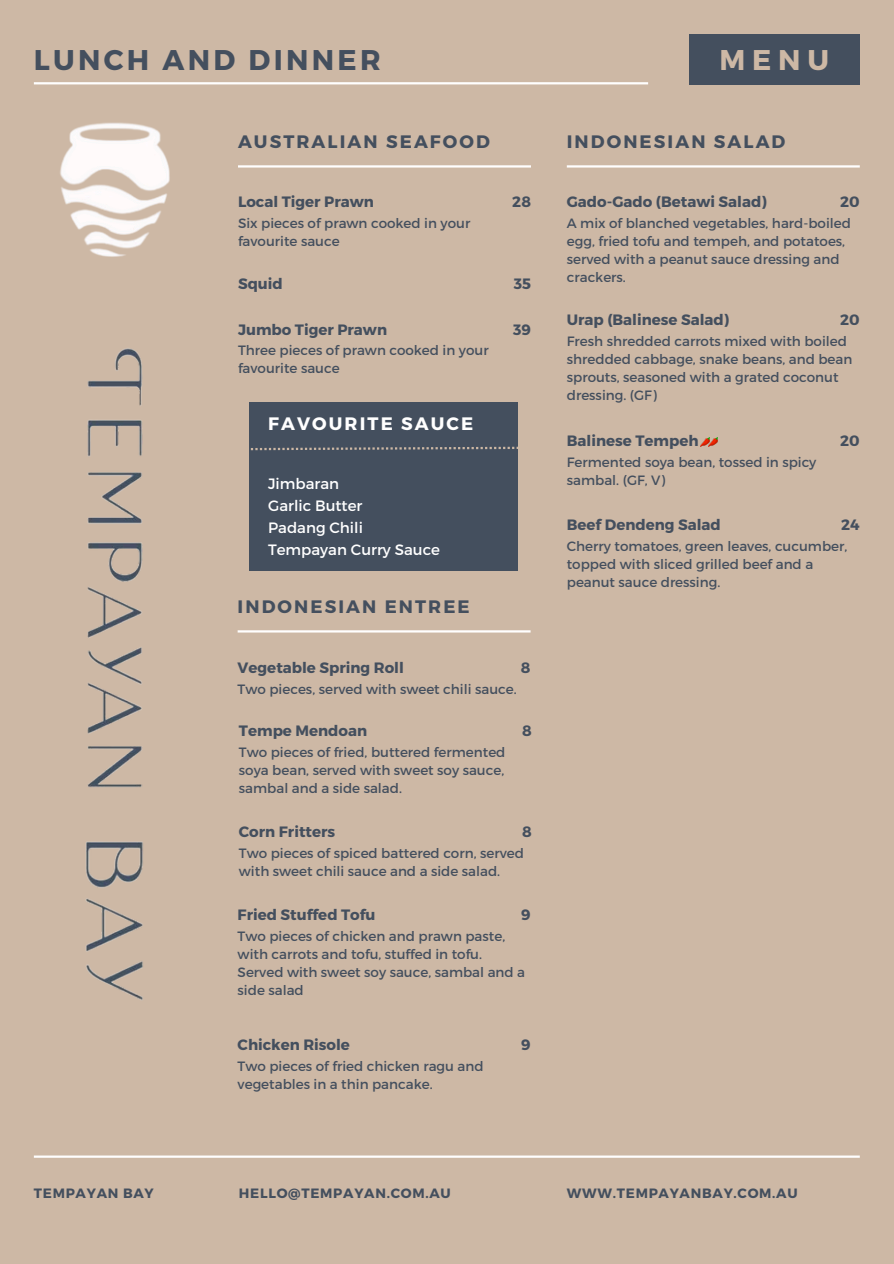
<style>
.page{position:relative;width:894px;height:1264px;background:#fff}
.page>*{position:absolute;margin:0;border:0;box-sizing:border-box;transform-origin:0 0}
.t1{font:700 28.5px "Montserrat";letter-spacing:.115em;color:#444f5e}
.t2{font:700 28.5px "Montserrat";color:#cdb8a5}
.t3{font:700 18px "Montserrat";letter-spacing:.115em;color:#444f5e}
.t4{font:700 18px "Montserrat";letter-spacing:.115em;color:#fff}
.t5{font:700 15px "Montserrat";color:#444f5e}
.t6{font:15px "Montserrat";color:#fff}
.t7{font:13.5px/18px "Montserrat";color:#444f5e}
.t8{font:700 13.5px "Montserrat";letter-spacing:.055em;color:#444f5e}
</style>
<div class="page">
<div style="left:0;top:0;width:893px;height:1263px;background:#cdb8a5"></div>
<hr style="left:34px;top:1155px;width:825px;height:2px;background:#fffefe">
<hr style="left:34px;top:82px;width:614px;height:2px;background:#fffefe">
<hr style="left:238px;top:165px;width:293px;height:2px;background:#fffefe">
<div style="left:688px;top:34px;width:171px;height:50px;background:#444f5e"></div>
<div style="left:249px;top:402px;width:268px;height:169px;background:#444f5e"></div>
<svg style="left:251px;top:447px;width:267px;height:3px"></svg>
<hr style="left:237px;top:630px;width:293px;height:2px;background:#fffefe">
<img style="left:60px;top:122px;width:110px;height:135px">
<img style="left:87px;top:348px;width:56px;height:439px">
<img style="left:86px;top:841px;width:57px;height:159px">
<hr style="left:566px;top:165px;width:293px;height:2px;background:#fffefe">
<svg style="left:700px;top:437px;width:17px;height:9px"></svg>
<h4 class="t1" style="left:34px;top:41px;width:348px">LUNCH AND DINNER</h4>
<p class="t3" style="left:238px;top:130px;width:253px">AUSTRALIAN SEAFOOD</p>
<h5 class="t5" style="left:238px;top:192px;width:137px">Local Tiger Prawn</h5>
<h2 class="t7" style="left:238px;top:213px;width:234px">Six pieces of prawn cooked in your favourite sauce</h2>
<h4 class="t5" style="left:512px;top:192px;width:20px">28</h4>
<p class="t5" style="left:238px;top:274px;width:46px">Squid</p>
<p class="t5" style="left:513px;top:274px;width:19px">35</p>
<h4 class="t5" style="left:238px;top:319px;width:150px">Jumbo Tiger Prawn</h4>
<p class="t7" style="left:238px;top:341px;width:252px">Three pieces of prawn cooked in your favourite sauce</p>
<p class="t5" style="left:513px;top:319px;width:19px">39</p>
<p class="t4" style="left:268px;top:412px;width:206px">FAVOURITE SAUCE</p>
<p class="t6" style="left:268px;top:473px;width:72px">Jimbaran</p>
<h2 class="t6" style="left:268px;top:518px;width:96px">Padang Chili</h2>
<h4 class="t6" style="left:268px;top:496px;width:96px">Garlic Butter</h4>
<p class="t6" style="left:268px;top:540px;width:173px">Tempayan Curry Sauce</p>
<p class="t3" style="left:237px;top:595px;width:233px">INDONESIAN ENTREE</p>
<h4 class="t5" style="left:237px;top:657px;width:168px">Vegetable Spring Roll</h4>
<p class="t7" style="left:237px;top:679px;width:280px">Two pieces, served with sweet chili sauce.</p>
<h4 class="t5" style="left:521px;top:657px;width:11px">8</h4>
<p class="t5" style="left:239px;top:720px;width:130px">Tempe Mendoan</p>
<p class="t7" style="left:239px;top:742px;width:268px;text-align:justify">Two pieces of fried, buttered fermented soya bean, served with sweet soy sauce, sambal and a side salad.</p>
<p class="t5" style="left:522px;top:720px;width:11px">8</p>
<h4 class="t5" style="left:239px;top:822px;width:98px">Corn Fritters</h4>
<p class="t7" style="left:239px;top:843px;width:286px">Two pieces of spiced battered corn, served with sweet chili sauce and a side salad.</p>
<p class="t5" style="left:522px;top:822px;width:11px">8</p>
<p class="t5" style="left:237px;top:905px;width:139px">Fried Stuffed Tofu</p>
<p class="t7" style="left:237px;top:926px;width:289px">Two pieces of chicken and prawn paste, with carrots and tofu, stuffed in tofu.<br>Served with sweet soy sauce, sambal and a side salad</p>
<h2 class="t5" style="left:521px;top:905px;width:11px">9</h2>
<h5 class="t5" style="left:237px;top:1034px;width:114px">Chicken Risole</h5>
<h5 class="t7" style="left:237px;top:1056px;width:247px">Two pieces of fried chicken ragu and vegetables in a thin pancake.</h5>
<h5 class="t5" style="left:521px;top:1034px;width:11px">9</h5>
<p class="t2" style="left:719px;top:41px;width:111px">MENU</p>
<h4 class="t3" style="left:566px;top:130px;width:220px">INDONESIAN SALAD</h4>
<p class="t5" style="left:566px;top:192px;width:201px">Gado-Gado (Betawi Salad)</p>
<p class="t7" style="left:566px;top:213px;width:286px">A mix of blanched vegetables, hard-boiled egg, fried tofu and tempeh, and potatoes, served with a peanut sauce dressing and crackers.</p>
<h2 class="t5" style="left:840px;top:192px;width:21px">20</h2>
<h4 class="t5" style="left:566px;top:310px;width:164px">Urap (Balinese Salad)</h4>
<p class="t7" style="left:566px;top:332px;width:287px">Fresh shredded carrots mixed with boiled shredded cabbage, snake beans, and bean sprouts, seasoned with a grated coconut dressing. (GF)</p>
<p class="t5" style="left:840px;top:310px;width:21px">20</p>
<h1 class="t5" style="left:566px;top:431px;width:133px">Balinese Tempeh</h1>
<h4 class="t7" style="left:566px;top:452px;width:251px">Fermented soya bean, tossed in spicy sambal. (GF, V)</h4>
<p class="t5" style="left:840px;top:431px;width:21px">20</p>
<p class="t5" style="left:566px;top:515px;width:155px">Beef Dendeng Salad</p>
<h4 class="t7" style="left:566px;top:537px;width:282px">Cherry tomatoes, green leaves, cucumber, topped with sliced grilled beef and a peanut sauce dressing.</h4>
<p class="t5" style="left:841px;top:515px;width:20px">24</p>
<p class="t8" style="left:34px;top:1184px;width:121px">TEMPAYAN BAY</p>
<h4 class="t8" style="left:239px;top:1184px;width:213px">HELLO@TEMPAYAN.COM.AU</h4>
<p class="t8" style="left:566px;top:1184px;width:232px">WWW.TEMPAYANBAY.COM.AU</p>
</div>
